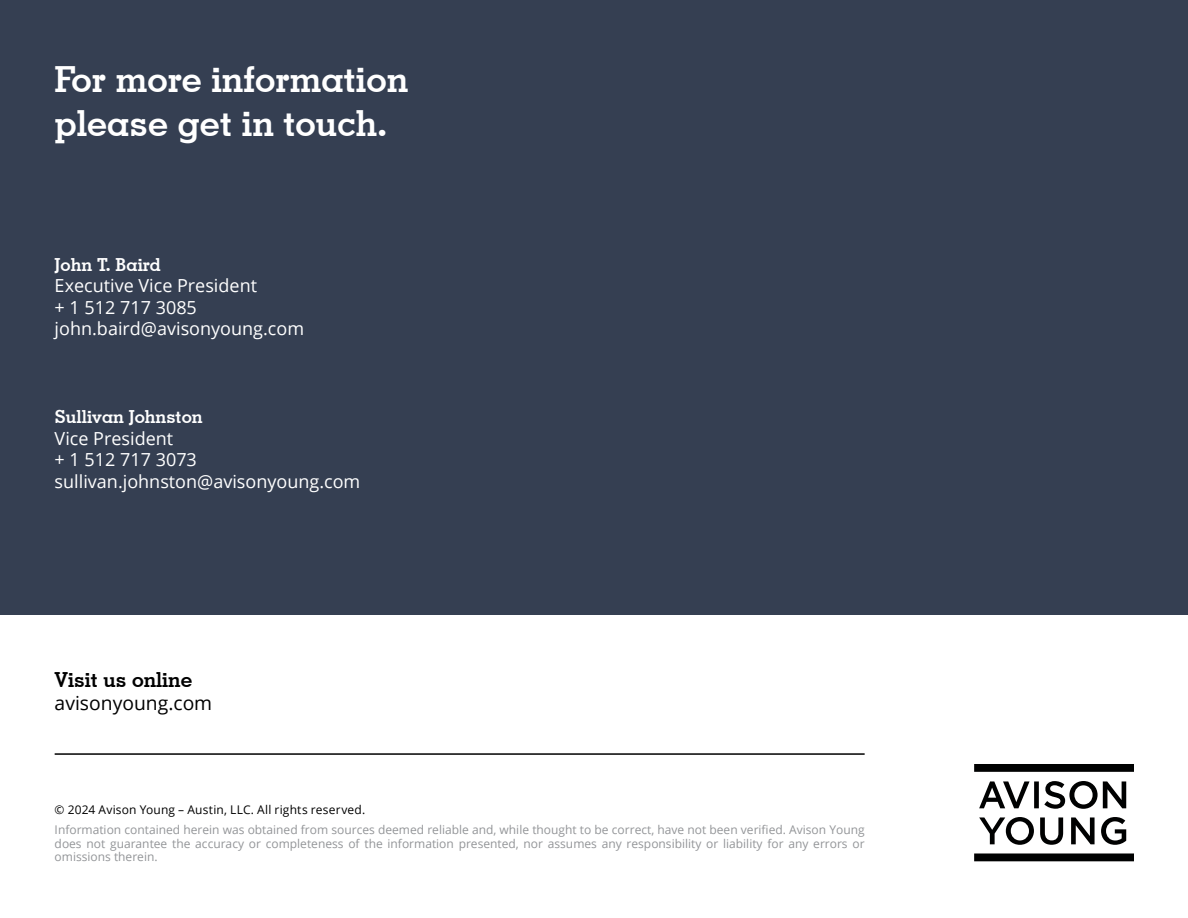
<style>
.page{position:relative;width:1188px;height:918px;background:#fff}
.page>*{position:absolute;margin:0;border:0;box-sizing:border-box;transform-origin:0 0}
.t1{font:700 36px/43.2px "Geometric Slab 703 BT";color:#fff}
.t2{font:700 20.85px "Geometric Slab 703 BT";color:#000}
.t3{font:19.35px "Open Sans";color:#000}
.t4{font:18px/21.6px "Open Sans";color:#fff}
.t5{font:700 18px "Geometric Slab 703 BT";color:#fff}
.t6{font:12px/13.5px "Open Sans";color:#939598;text-align:justify}
.t7{font:12px "Open Sans";letter-spacing:.015em;color:#000}
</style>
<div class="page">
<div style="left:0;top:0;width:1188px;height:615px;background:#353f52"></div>
<hr style="left:55px;top:753px;width:810px;height:2px;background:#000">
<svg style="left:974px;top:764px;width:160px;height:8px"></svg>
<svg style="left:974px;top:853px;width:160px;height:8px"></svg>
<svg style="left:979px;top:781px;width:147px;height:28px"></svg>
<svg style="left:979px;top:817px;width:55px;height:28px"></svg>
<svg style="left:1040px;top:817px;width:23px;height:28px"></svg>
<svg style="left:1071px;top:817px;width:24px;height:27px"></svg>
<svg style="left:1101px;top:817px;width:25px;height:28px"></svg>
<h1 class="t1" style="left:55px;top:58px;width:355px">For more information please get in touch.</h1>
<h3 class="t5" style="left:55px;top:253px;width:108px">John T. Baird</h3>
<h3 class="t4" style="left:55px;top:274px;width:251px">Executive Vice President<br>+ 1 512 717 3085 john.baird@avisonyoung.com</h3>
<h3 class="t5" style="left:55px;top:406px;width:149px">Sullivan Johnston</h3>
<h3 class="t4" style="left:55px;top:427px;width:307px">Vice President<br>+ 1 512 717 3073 sullivan.johnston@avisonyoung.com</h3>
<h2 class="t2" style="left:55px;top:667px;width:139px">Visit us online</h2>
<h3 class="t3" style="left:55px;top:690px;width:159px">avisonyoung.com</h3>
<p class="t7" style="left:55px;top:802px;width:312px">© 2024 Avison Young – Austin, LLC. All rights reserved.</p>
<p class="t6" style="left:55px;top:823px;width:812px">Information contained herein was obtained from sources deemed reliable and, while thought to be correct, have not been verified. Avison Young does not guarantee the accuracy or completeness of the information presented, nor assumes any responsibility or liability for any errors or omissions therein.</p>
</div>
